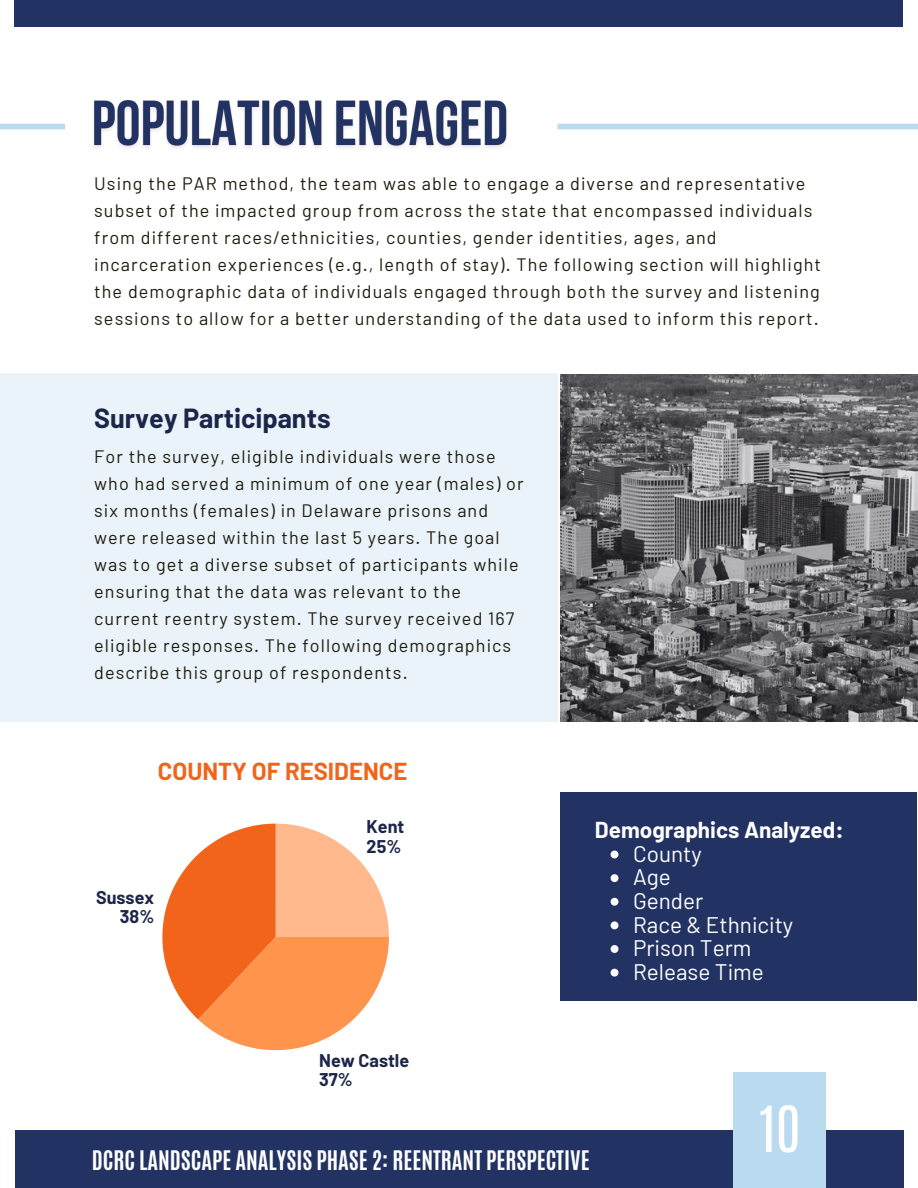
<style>
.page{position:relative;width:918px;height:1188px;background:#fff}
.page>*{position:absolute;margin:0;border:0;box-sizing:border-box;transform-origin:0 0}
.t1{font:54px "Antonio";color:#fff}
.t2{font:700 27px "Barlow";color:#1c2649}
.t3{font:700 24px "Barlow";color:#f26419}
.t4{font:22.5px "Barlow";color:#fff}
.t5{font:700 22.5px "Antonio";color:#fff}
.t6{font:700 22.5px "Barlow";color:#fff}
.t7{font:18px/27px "Barlow";letter-spacing:.06em;color:#1f1c0d}
.t8{font:700 18px/19.2px "Barlow";color:#1c2649}
</style>
<div class="page">
<div style="left:15px;top:0;width:888px;height:27px;background:#223262"></div>
<div style="left:15px;top:1130px;width:888px;height:58px;background:#223262"></div>
<img style="left:561px;top:375px;width:357px;height:346px">
<div style="left:733px;top:1072px;width:93px;height:116px;background:#badaef"></div>
<img style="left:94px;top:100px;width:413px;height:48px">
<div style="left:558px;top:124px;width:360px;height:5px;background:#badaef"></div>
<div style="left:0;top:124px;width:65px;height:5px;background:#badaef"></div>
<svg style="left:162px;top:824px;width:227px;height:226px"></svg>
<div style="left:0;top:373px;width:557px;height:348px;background:#eaf3fa"></div>
<div style="left:561px;top:792px;width:356px;height:209px;background:#223262"></div>
<svg style="left:611px;top:851px;width:7px;height:7px"></svg>
<svg style="left:611px;top:874px;width:7px;height:8px"></svg>
<svg style="left:611px;top:898px;width:7px;height:8px"></svg>
<svg style="left:611px;top:921px;width:7px;height:8px"></svg>
<svg style="left:611px;top:945px;width:7px;height:8px"></svg>
<svg style="left:611px;top:969px;width:7px;height:8px"></svg>
<h3 class="t7" style="left:94px;top:169px;width:728px">Using the PAR method, the team was able to engage a diverse and representative subset of the impacted group from across the state that encompassed individuals from different races/ethnicities, counties, gender identities, ages, and incarceration experiences (e.g., length of stay). The following section will highlight the demographic data of individuals engaged through both the survey and listening sessions to allow for a better understanding of the data used to inform this report.</h3>
<p class="t2" style="left:94px;top:401px;width:238px">Survey Participants</p>
<h6 class="t7" style="left:94px;top:443px;width:431px">For the survey, eligible individuals were those who had served a minimum of one year (males) or six months (females) in Delaware prisons and were released within the last 5 years. The goal was to get a diverse subset of participants while ensuring that the data was relevant to the current reentry system. The survey received 167 eligible responses. The following demographics describe this group of respondents.</h6>
<h6 class="t3" style="left:158px;top:756px;width:251px">COUNTY OF RESIDENCE</h6>
<p class="t8" style="left:96px;top:887px;width:60px;text-align:right">Sussex<br>38%</p>
<h4 class="t8" style="left:367px;top:817px;width:39px">Kent<br>25%</h4>
<p class="t8" style="left:319px;top:1050px;width:92px">New Castle<br>37%</p>
<p class="t6" style="left:595px;top:816px;width:250px">Demographics Analyzed:</p>
<p class="t4" style="left:633px;top:839px;width:70px">County</p>
<p class="t4" style="left:633px;top:863px;width:39px">Age</p>
<p class="t4" style="left:633px;top:887px;width:72px">Gender</p>
<h6 class="t4" style="left:633px;top:910px;width:162px">Race &amp; Ethnicity</h6>
<p class="t4" style="left:633px;top:934px;width:120px">Prison Term</p>
<h3 class="t4" style="left:633px;top:957px;width:132px">Release Time</h3>
<h2 class="t5" style="left:92px;top:1145px;width:499px">DCRC LANDSCAPE ANALYSIS PHASE 2: REENTRANT PERSPECTIVE</h2>
<p class="t1" style="left:759px;top:1090px;width:43px">10</p>
</div>
